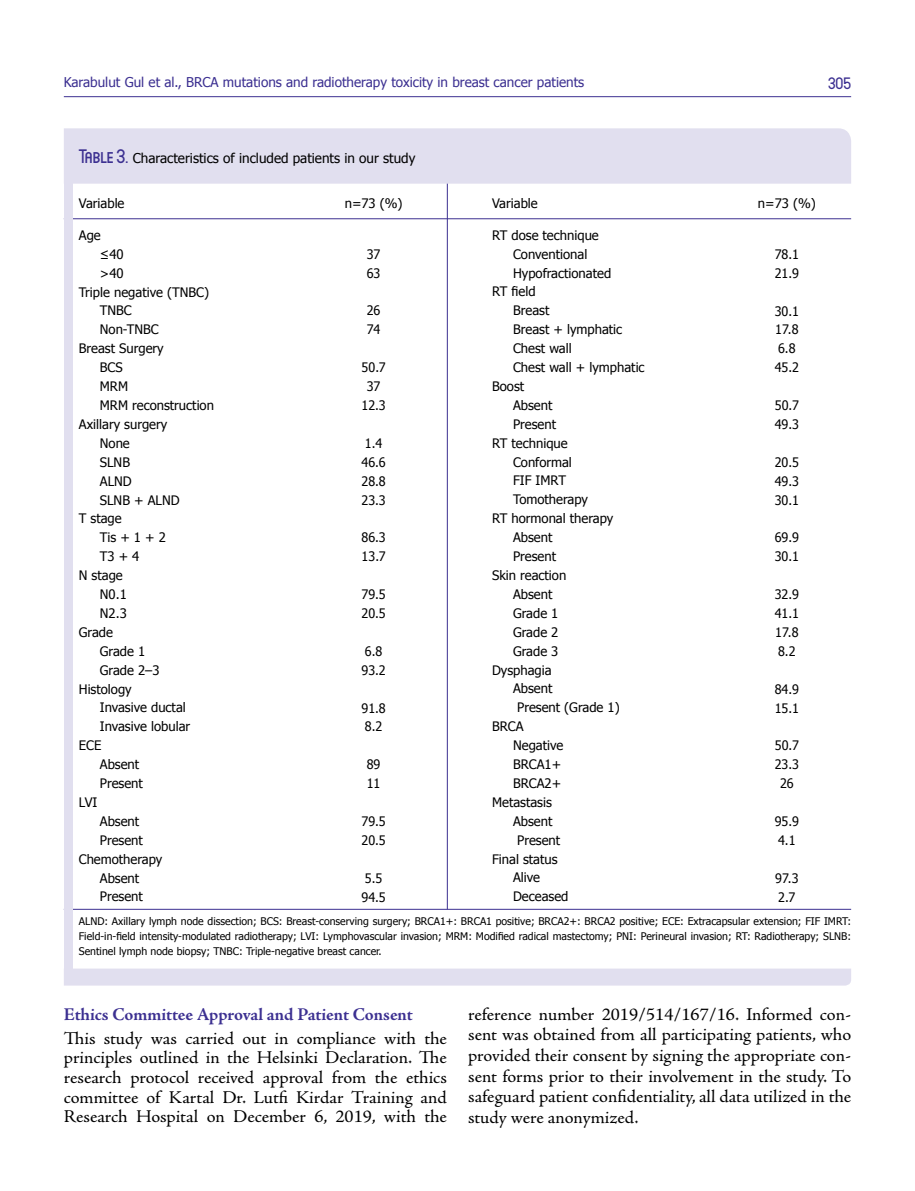
<style>
.page{position:relative;width:915px;height:1191px;background:#fff}
.page>*{position:absolute;margin:0;border:0;box-sizing:border-box;transform-origin:0 0}
.t1{font:18px/20.5px "Adobe Jenson Pro";color:#000;text-align:justify}
.t2{font:700 18px "Adobe Jenson Pro";letter-spacing:-.005em;color:#3c3091}
.t3{font:500 16.5px "Circula";color:#3c3091}
.t4{font:13.5px "Tahoma";color:#3c3091}
.t5{font:13.5px "Tahoma";color:#000}
.t6{font:13.05px "Tahoma";color:#000}
.t7{font:13.05px/18.9px "Tahoma";color:#000;scale:.96 1}
.t8{font:10.5px/15px "Tahoma";color:#000;text-align:justify}
.s1{font-family:"Circula";font-weight:500;font-size:19.5px;color:#3c3091}
</style>
<div class="page">
<hr style="left:64px;top:96px;width:786px;height:1px;background:#3c3091">
<div style="left:64px;top:128px;width:786px;height:56px;background:#e1dfef"></div>
<hr style="left:64px;top:218px;width:786px;height:1px;background:#3c3091">
<hr style="left:447px;top:184px;width:1px;height:725px;background:#3c3091">
<div style="left:64px;top:968px;width:786px;height:17px;background:#e1dfef"></div>
<hr style="left:64px;top:909px;width:786px;height:1px;background:#3c3091">
<div style="left:64px;top:177px;width:8px;height:800px;background:#e1dfef"></div>
<p class="t4" style="left:64px;top:73px;width:521px">Karabulut Gul et al., BRCA mutations and radiotherapy toxicity in breast cancer patients</p>
<p class="t3" style="left:827px;top:73px;width:25px">305</p>
<p class="t5" style="left:79px;top:150px;width:338px"><span class="s1">Table 3.</span> Characteristics of included patients in our study</p>
<p class="t6" style="left:79px;top:195px;width:47px">Variable</p>
<p class="t6" style="left:344px;top:195px;width:59px">n=73 (%)</p>
<p class="t6" style="left:492px;top:195px;width:47px">Variable</p>
<p class="t6" style="left:757px;top:195px;width:59px">n=73 (%)</p>
<p class="t6" style="left:79px;top:227px;width:23px">Age</p>
<p class="t6" style="left:100px;top:246px;width:25px">≤40</p>
<p class="t6" style="left:100px;top:265px;width:25px">&gt;40</p>
<p class="t6" style="left:79px;top:283px;width:132px">Triple negative (TNBC)</p>
<p class="t6" style="left:100px;top:302px;width:33px">TNBC</p>
<p class="t6" style="left:100px;top:321px;width:60px">Non-TNBC</p>
<p class="t6" style="left:79px;top:340px;width:86px">Breast Surgery</p>
<p class="t6" style="left:100px;top:359px;width:24px">BCS</p>
<p class="t6" style="left:100px;top:378px;width:30px">MRM</p>
<p class="t6" style="left:100px;top:397px;width:116px">MRM reconstruction</p>
<p class="t6" style="left:79px;top:416px;width:90px">Axillary surgery</p>
<p class="t6" style="left:100px;top:435px;width:31px">None</p>
<p class="t6" style="left:100px;top:453px;width:32px">SLNB</p>
<p class="t6" style="left:100px;top:472px;width:33px">ALND</p>
<p class="t6" style="left:100px;top:491px;width:81px">SLNB + ALND</p>
<p class="t6" style="left:79px;top:510px;width:44px">T stage</p>
<p class="t6" style="left:100px;top:529px;width:67px">Tis + 1 + 2</p>
<p class="t6" style="left:100px;top:548px;width:41px">T3 + 4</p>
<p class="t6" style="left:79px;top:567px;width:45px">N stage</p>
<p class="t6" style="left:100px;top:586px;width:28px">N0.1</p>
<p class="t6" style="left:100px;top:605px;width:28px">N2.3</p>
<p class="t6" style="left:79px;top:624px;width:36px">Grade</p>
<p class="t6" style="left:100px;top:642px;width:47px">Grade 1</p>
<p class="t6" style="left:100px;top:661px;width:61px">Grade 2–3</p>
<p class="t6" style="left:79px;top:680px;width:54px">Histology</p>
<p class="t6" style="left:100px;top:699px;width:87px">Invasive ductal</p>
<p class="t6" style="left:100px;top:718px;width:92px">Invasive lobular</p>
<p class="t6" style="left:79px;top:737px;width:24px">ECE</p>
<p class="t6" style="left:100px;top:756px;width:41px">Absent</p>
<p class="t6" style="left:100px;top:775px;width:45px">Present</p>
<p class="t6" style="left:79px;top:794px;width:20px">LVI</p>
<p class="t6" style="left:100px;top:813px;width:41px">Absent</p>
<p class="t6" style="left:100px;top:831px;width:45px">Present</p>
<p class="t6" style="left:79px;top:850px;width:85px">Chemotherapy</p>
<p class="t6" style="left:100px;top:869px;width:41px">Absent</p>
<p class="t6" style="left:100px;top:888px;width:45px">Present</p>
<p class="t6" style="left:492px;top:227px;width:108px">RT dose technique</p>
<p class="t6" style="left:513px;top:245px;width:76px">Conventional</p>
<p class="t6" style="left:513px;top:264px;width:100px">Hypofractionated</p>
<p class="t6" style="left:492px;top:283px;width:45px">RT field</p>
<p class="t6" style="left:513px;top:302px;width:38px">Breast</p>
<p class="t6" style="left:513px;top:321px;width:111px">Breast + lymphatic</p>
<p class="t6" style="left:513px;top:340px;width:60px">Chest wall</p>
<p class="t6" style="left:513px;top:359px;width:133px">Chest wall + lymphatic</p>
<p class="t6" style="left:492px;top:378px;width:34px">Boost</p>
<p class="t6" style="left:513px;top:397px;width:41px">Absent</p>
<p class="t6" style="left:513px;top:416px;width:45px">Present</p>
<p class="t6" style="left:492px;top:434px;width:77px">RT technique</p>
<p class="t6" style="left:513px;top:453px;width:60px">Conformal</p>
<p class="t6" style="left:513px;top:472px;width:54px">FIF IMRT</p>
<p class="t6" style="left:513px;top:491px;width:76px">Tomotherapy</p>
<p class="t6" style="left:492px;top:510px;width:123px">RT hormonal therapy</p>
<p class="t6" style="left:513px;top:529px;width:41px">Absent</p>
<p class="t6" style="left:513px;top:548px;width:45px">Present</p>
<p class="t6" style="left:492px;top:567px;width:76px">Skin reaction</p>
<p class="t6" style="left:513px;top:586px;width:41px">Absent</p>
<p class="t6" style="left:513px;top:605px;width:47px">Grade 1</p>
<p class="t6" style="left:513px;top:623px;width:47px">Grade 2</p>
<p class="t6" style="left:513px;top:642px;width:47px">Grade 3</p>
<p class="t6" style="left:492px;top:661px;width:61px">Dysphagia</p>
<p class="t6" style="left:513px;top:680px;width:41px">Absent</p>
<p class="t6" style="left:517px;top:699px;width:104px">Present (Grade 1)</p>
<p class="t6" style="left:492px;top:718px;width:33px">BRCA</p>
<p class="t6" style="left:513px;top:737px;width:52px">Negative</p>
<p class="t6" style="left:513px;top:756px;width:50px">BRCA1+</p>
<p class="t6" style="left:513px;top:775px;width:50px">BRCA2+</p>
<p class="t6" style="left:492px;top:793px;width:61px">Metastasis</p>
<p class="t6" style="left:513px;top:812px;width:41px">Absent</p>
<p class="t6" style="left:517px;top:831px;width:45px">Present</p>
<p class="t6" style="left:492px;top:850px;width:67px">Final status</p>
<p class="t6" style="left:513px;top:869px;width:29px">Alive</p>
<p class="t6" style="left:513px;top:888px;width:57px">Deceased</p>
<p class="t7" style="left:774px;top:244px;width:27px">78.1<br>21.9</p>
<p class="t7" style="left:774px;top:301px;width:27px">30.1<br>17.8<br>6.8<br>45.2</p>
<p class="t7" style="left:774px;top:395px;width:27px">50.7<br>49.3</p>
<p class="t7" style="left:774px;top:452px;width:27px;text-align:justify">20.5<br>49.3<br>30.1</p>
<p class="t7" style="left:774px;top:528px;width:27px">69.9<br>30.1</p>
<p class="t7" style="left:774px;top:584px;width:27px;text-align:justify">32.9<br>41.1<br>17.8<br>8.2</p>
<p class="t7" style="left:774px;top:679px;width:27px">84.9<br>15.1</p>
<p class="t7" style="left:774px;top:735px;width:27px;text-align:center">50.7<br>23.3<br>26</p>
<p class="t7" style="left:774px;top:811px;width:27px">95.9<br>4.1</p>
<p class="t7" style="left:774px;top:868px;width:26px">97.3<br>2.7</p>
<p class="t7" style="left:366px;top:244px;width:16px">37<br>63</p>
<p class="t7" style="left:366px;top:301px;width:16px">26<br>74</p>
<p class="t7" style="left:361px;top:357px;width:27px;text-align:center">50.7<br>37<br>12.3</p>
<p class="t7" style="left:361px;top:433px;width:27px">1.4<br>46.6<br>28.8<br>23.3</p>
<p class="t7" style="left:361px;top:528px;width:27px">86.3<br>13.7</p>
<p class="t7" style="left:361px;top:584px;width:27px">79.5<br>20.5</p>
<p class="t7" style="left:361px;top:641px;width:27px">6.8<br>93.2</p>
<p class="t7" style="left:361px;top:698px;width:27px">91.8<br>8.2</p>
<p class="t7" style="left:366px;top:754px;width:16px">89<br>11</p>
<p class="t7" style="left:361px;top:811px;width:27px">79.5<br>20.5</p>
<p class="t7" style="left:361px;top:868px;width:27px">5.5<br>94.5</p>
<p class="t8" style="left:79px;top:913px;width:773px">ALND: Axillary lymph node dissection; BCS: Breast-conserving surgery; BRCA1+: BRCA1 positive; BRCA2+: BRCA2 positive; ECE: Extracapsular extension; FIF IMRT:<br>Field-in-field intensity-modulated radiotherapy; LVI: Lymphovascular invasion; MRM: Modified radical mastectomy; PNI: Perineural invasion; RT: Radiotherapy; SLNB:<br>Sentinel lymph node biopsy; TNBC: Triple-negative breast cancer.</p>
<h1 class="t2" style="left:64px;top:1004px;width:350px">Ethics Committee Approval and Patient Consent</h1>
<p class="t1" style="left:64px;top:1028px;width:384px;line-height:19.6px">This study was carried out in compliance with the principles outlined in the Helsinki Declaration. The research protocol received approval from the ethics committee of Kartal Dr. Lutfi Kirdar Training and Research Hospital on December 6, 2019, with the</p>
<p class="t1" style="left:468px;top:1004px;width:384px">reference number 2019/514/167/16. Informed con&shy;sent was obtained from all participating patients, who provided their consent by signing the appropriate con&shy;sent forms prior to their involvement in the study. To safeguard patient confidentiality, all data utilized in the study were anonymized.</p>
</div>
